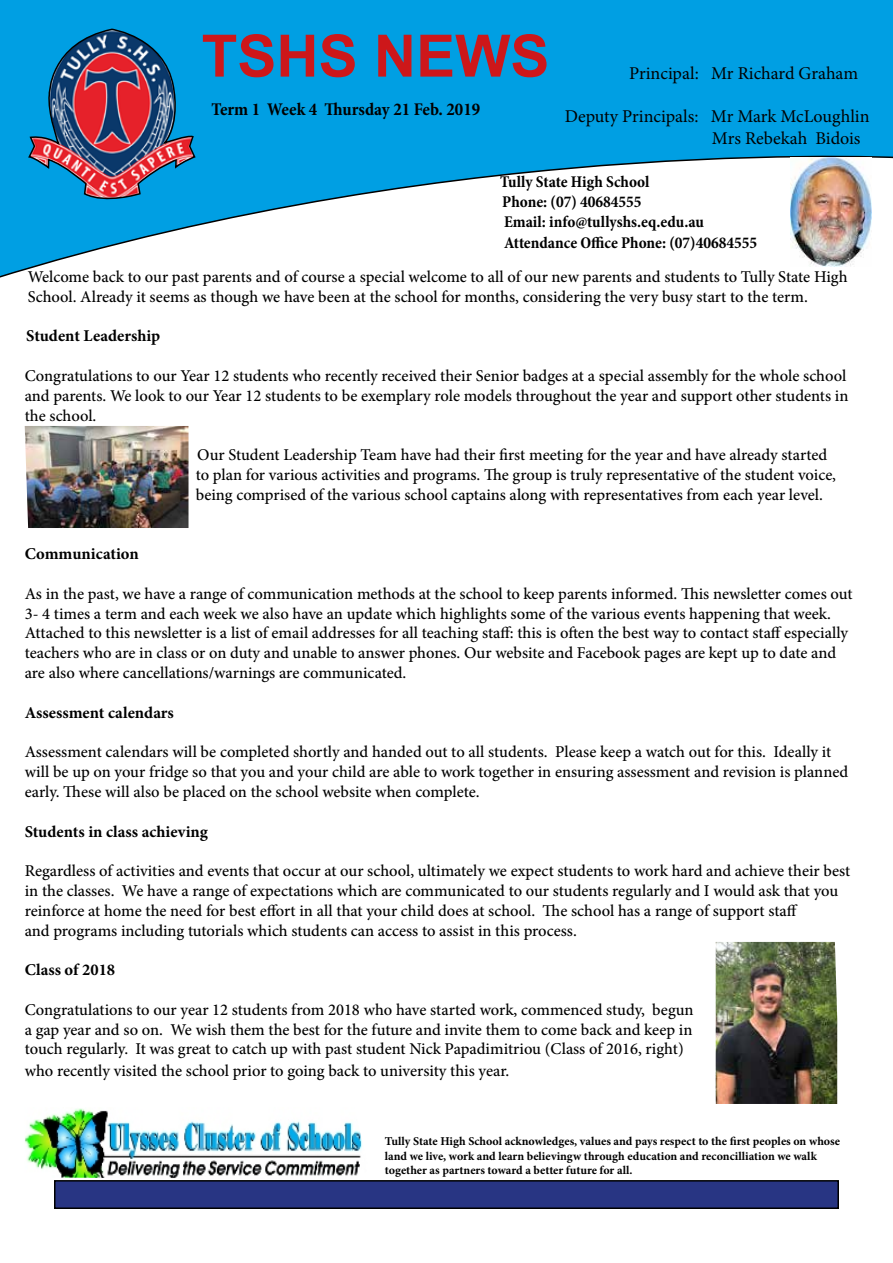
<style>
.page{position:relative;width:893px;height:1263px;background:#fff}
.page>*{position:absolute;margin:0;border:0;box-sizing:border-box;transform-origin:0 0}
.t1{font:700 58.5px "Arial";color:#cd171a}
.t2{font:18px/21.6px "Minion Pro";color:#000}
.t3{font:700 condensed 18px "Minion Pro";color:#000}
.t4{font:500 16.5px/19.8px "Minion Pro";letter-spacing:-.005em;color:#000}
.t5{font:700 condensed 16.5px/19.8px "Minion Pro";color:#000}
.t6{font:700 16.5px "Minion Pro";color:#000}
.t7{font:700 12px/14.4px "Minion Pro";color:#000}
</style>
<div class="page">
<div style="left:55px;top:1181px;width:783px;height:27px;background:#283583"></div>
<div style="left:54px;top:1180px;width:785px;height:29px;border:2px solid #000"></div>
<svg style="left:0;top:0;width:893px;height:278px"></svg>
<img style="left:791px;top:158px;width:81px;height:109px">
<img style="left:25px;top:1108px;width:337px;height:71px">
<svg style="left:27px;top:28px;width:169px;height:183px"></svg>
<img style="left:716px;top:942px;width:121px;height:162px">
<img style="left:25px;top:426px;width:164px;height:102px">
<h1 class="t1" style="left:202px;top:15px;width:349px">TSHS NEWS</h1>
<p class="t2" style="left:629px;top:63px;width:231px">Principal: Mr Richard Graham</p>
<p class="t2" style="left:712px;top:106px;width:159px;text-indent:-147px">Deputy Principals: Mr Mark McLoughlin<br>Mrs Rebekah Bidois</p>
<p class="t5" style="left:500px;top:172px;width:205px">Tully State High School<br>Phone: (07) 40684555<br>Email: info@tullyshs.eq.edu.au</p>
<p class="t5" style="left:504px;top:233px;width:255px">Attendance Office Phone: (07)40684555</p>
<p class="t3" style="left:212px;top:97px;width:270px">Term 1 Week 4 Thursday 21 Feb. 2019</p>
<p class="t4" style="left:28px;top:267px;width:821px">Welcome back to our past parents and of course a special welcome to all of our new parents and students to Tully State High<br>School. Already it seems as though we have been at the school for months, considering the very busy start to the term.</p>
<p class="t6" style="left:26px;top:324px;width:136px">Student Leadership</p>
<p class="t4" style="left:25px;top:366px;width:825px">Congratulations to our Year 12 students who recently received their Senior badges at a special assembly for the whole school and parents. We look to our Year 12 students to be exemplary role models throughout the year and support other students in the school.</p>
<p class="t4" style="left:196px;top:445px;width:642px">Our Student Leadership Team have had their first meeting for the year and have already started to plan for various activities and programs. The group is truly representative of the student voice, being comprised of the various school captains along with representatives from each year level.</p>
<p class="t6" style="left:25px;top:542px;width:116px">Communication</p>
<p class="t4" style="left:25px;top:584px;width:829px">As in the past, we have a range of communication methods at the school to keep parents informed. This newsletter comes out 3- 4 times a term and each week we also have an update which highlights some of the various events happening that week.<br>Attached to this newsletter is a list of email addresses for all teaching staff: this is often the best way to contact staff especially teachers who are in class or on duty and unable to answer phones. Our website and Facebook pages are kept up to date and are also where cancellations/warnings are communicated.</p>
<p class="t6" style="left:25px;top:701px;width:151px">Assessment calendars</p>
<p class="t4" style="left:25px;top:742px;width:825px">Assessment calendars will be completed shortly and handed out to all students. Please keep a watch out for this. Ideally it will be up on your fridge so that you and your child are able to work together in ensuring assessment and revision is planned early. These will also be placed on the school website when complete.</p>
<p class="t6" style="left:25px;top:819px;width:185px">Students in class achieving</p>
<p class="t4" style="left:25px;top:861px;width:827px">Regardless of activities and events that occur at our school, ultimately we expect students to work hard and achieve their best in the classes. We have a range of expectations which are communicated to our students regularly and I would ask that you reinforce at home the need for best effort in all that your child does at school. The school has a range of support staff<br>and programs including tutorials which students can access to assist in this process.</p>
<p class="t6" style="left:25px;top:958px;width:92px">Class of 2018</p>
<p class="t4" style="left:25px;top:999px;width:670px;text-align:justify">Congratulations to our year 12 students from 2018 who have started work, commenced study, begun a gap year and so on. We wish them the best for the future and invite them to come back and keep in touch regularly. It was great to catch up with past student Nick Papadimitriou (Class of 2016, right)</p>
<p class="t4" style="left:25px;top:1061px;width:486px">who recently visited the school prior to going back to university this year.</p>
<p class="t7" style="left:385px;top:1134px;width:457px">Tully State High School acknowledges, values and pays respect to the first peoples on whose land we live, work and learn believingw through education and reconcilliation we walk together as partners toward a better future for all.</p>
</div>
